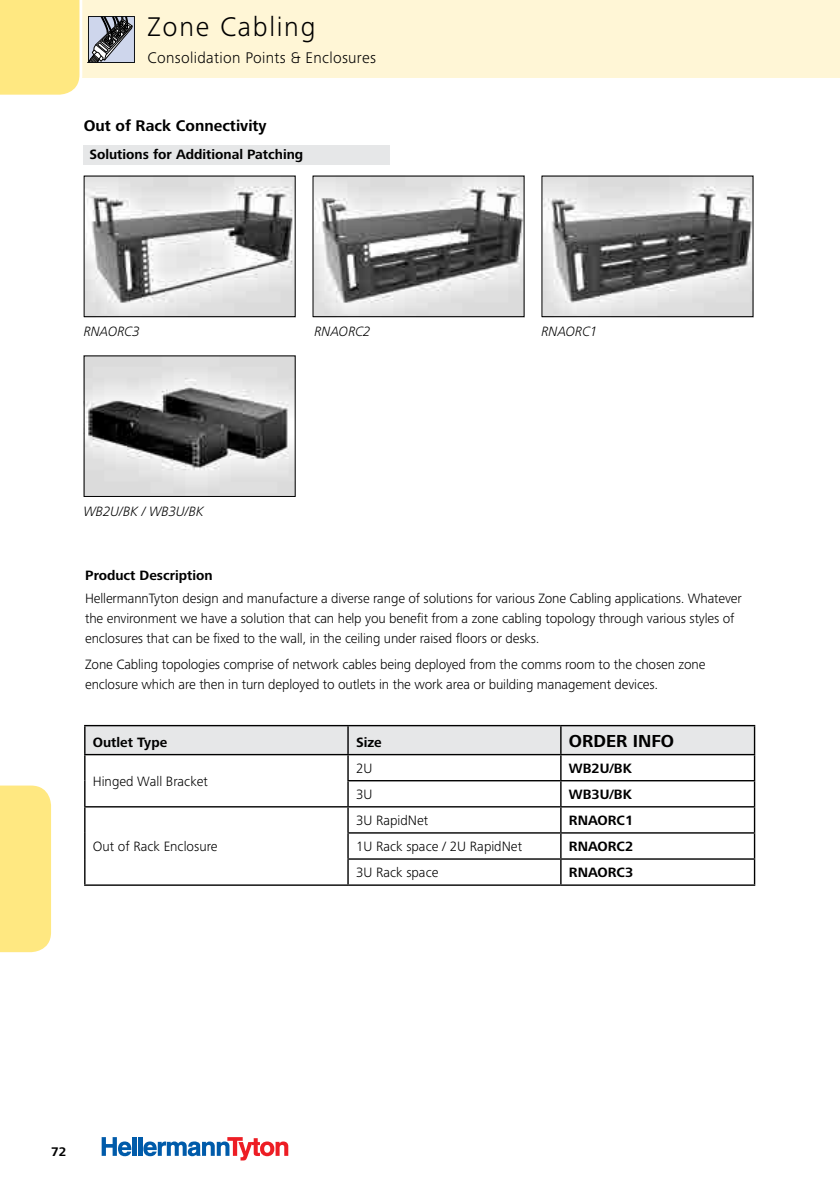
<style>
.page{position:relative;width:840px;height:1191px;background:#fff}
.page>*{position:absolute;margin:0;border:0;box-sizing:border-box;transform-origin:0 0}
.t1{font:300 28px "Frutiger Next LTW1 G";letter-spacing:.06em;color:#000}
.t2{font:700 18px "Frutiger Next LTW1 G";color:#000}
.t3{font:300 16px "Frutiger Next LTW1 G";letter-spacing:.02em;color:#000}
.t4{font:700 16px "Frutiger Next LTW1 G";color:#000}
.t5{font:300 14px/20px "Frutiger Next LTW1 G";letter-spacing:-.01em;color:#000}
.t6{font:700 14px "Frutiger Next LTW1 G";color:#000}
.t7{font:italic 300 14px "Frutiger Next LTW1 G";color:#000}
.t8{font:700 13px "Frutiger Next LTW1 G";color:#000}
</style>
<div class="page">
<hr style="left:132px;top:1137px;width:4px;height:18px;background:#005baa">
<hr style="left:138px;top:1137px;width:4px;height:18px;background:#005baa">
<svg style="left:102px;top:1137px;width:29px;height:19px"></svg>
<svg style="left:143px;top:1137px;width:145px;height:23px"></svg>
<div style="left:79px;top:0;width:760px;height:78px;background:#fff6d6"></div>
<svg style="left:0;top:0;width:135px;height:95px"></svg>
<div style="left:0;top:785px;width:51px;height:167px;background:#ffe881"></div>
<div style="left:84px;top:145px;width:306px;height:19px;background:#e6e7e8"></div>
<img style="left:86px;top:178px;width:207px;height:137px">
<div style="left:84px;top:176px;width:211px;height:141px;border:1px solid #000"></div>
<img style="left:86px;top:357px;width:207px;height:138px">
<div style="left:84px;top:355px;width:211px;height:142px;border:1px solid #000"></div>
<img style="left:543px;top:178px;width:208px;height:137px">
<div style="left:541px;top:176px;width:212px;height:141px;border:1px solid #000"></div>
<img style="left:314px;top:178px;width:208px;height:137px">
<div style="left:312px;top:176px;width:212px;height:141px;border:1px solid #000"></div>
<hr style="left:84px;top:884px;width:264px;height:2px;background:#000">
<svg style="left:84px;top:725px;width:670px;height:159px"></svg>
<hr style="left:348px;top:884px;width:212px;height:2px;background:#000">
<hr style="left:560px;top:884px;width:194px;height:2px;background:#000">
<h1 class="t1" style="left:147px;top:11px;width:169px">Zone Cabling</h1>
<p class="t3" style="left:147px;top:49px;width:230px">Consolidation Points &amp; Enclosures</p>
<p class="t4" style="left:84px;top:116px;width:184px">Out of Rack Connectivity</p>
<p class="t6" style="left:89px;top:146px;width:215px">Solutions for Additional Patching</p>
<p class="t7" style="left:84px;top:323px;width:58px">RNAORC3</p>
<p class="t7" style="left:314px;top:323px;width:58px">RNAORC2</p>
<p class="t7" style="left:541px;top:323px;width:58px">RNAORC1</p>
<p class="t7" style="left:84px;top:503px;width:121px">WB2U/BK / WB3U/BK</p>
<p class="t6" style="left:85px;top:567px;width:129px">Product Description</p>
<p class="t5" style="left:85px;top:588px;width:658px">HellermannTyton design and manufacture a diverse range of solutions for various Zone Cabling applications. Whatever the environment we have a solution that can help you benefit from a zone cabling topology through various styles of enclosures that can be fixed to the wall, in the ceiling under raised floors or desks.</p>
<p class="t5" style="left:85px;top:654px;width:621px">Zone Cabling topologies comprise of network cables being deployed from the comms room to the chosen zone enclosure which are then in turn deployed to outlets in the work area or building management devices.</p>
<p class="t6" style="left:93px;top:734px;width:76px">Outlet Type</p>
<p class="t6" style="left:356px;top:734px;width:27px">Size</p>
<p class="t2" style="left:568px;top:730px;width:107px">ORDER INFO</p>
<p class="t5" style="left:93px;top:771px;width:116px">Hinged Wall Bracket</p>
<p class="t5" style="left:356px;top:758px;width:18px">2U</p>
<p class="t6" style="left:568px;top:760px;width:65px">WB2U/BK</p>
<p class="t5" style="left:356px;top:784px;width:18px">3U</p>
<p class="t6" style="left:568px;top:786px;width:65px">WB3U/BK</p>
<p class="t5" style="left:93px;top:836px;width:126px">Out of Rack Enclosure</p>
<p class="t5" style="left:356px;top:810px;width:74px">3U RapidNet</p>
<p class="t6" style="left:568px;top:812px;width:66px">RNAORC1</p>
<p class="t5" style="left:356px;top:836px;width:167px">1U Rack space / 2U RapidNet</p>
<p class="t6" style="left:568px;top:838px;width:66px">RNAORC2</p>
<p class="t5" style="left:356px;top:862px;width:84px">3U Rack space</p>
<p class="t6" style="left:568px;top:864px;width:66px">RNAORC3</p>
<p class="t8" style="left:51px;top:1144px;width:17px">72</p>
</div>
